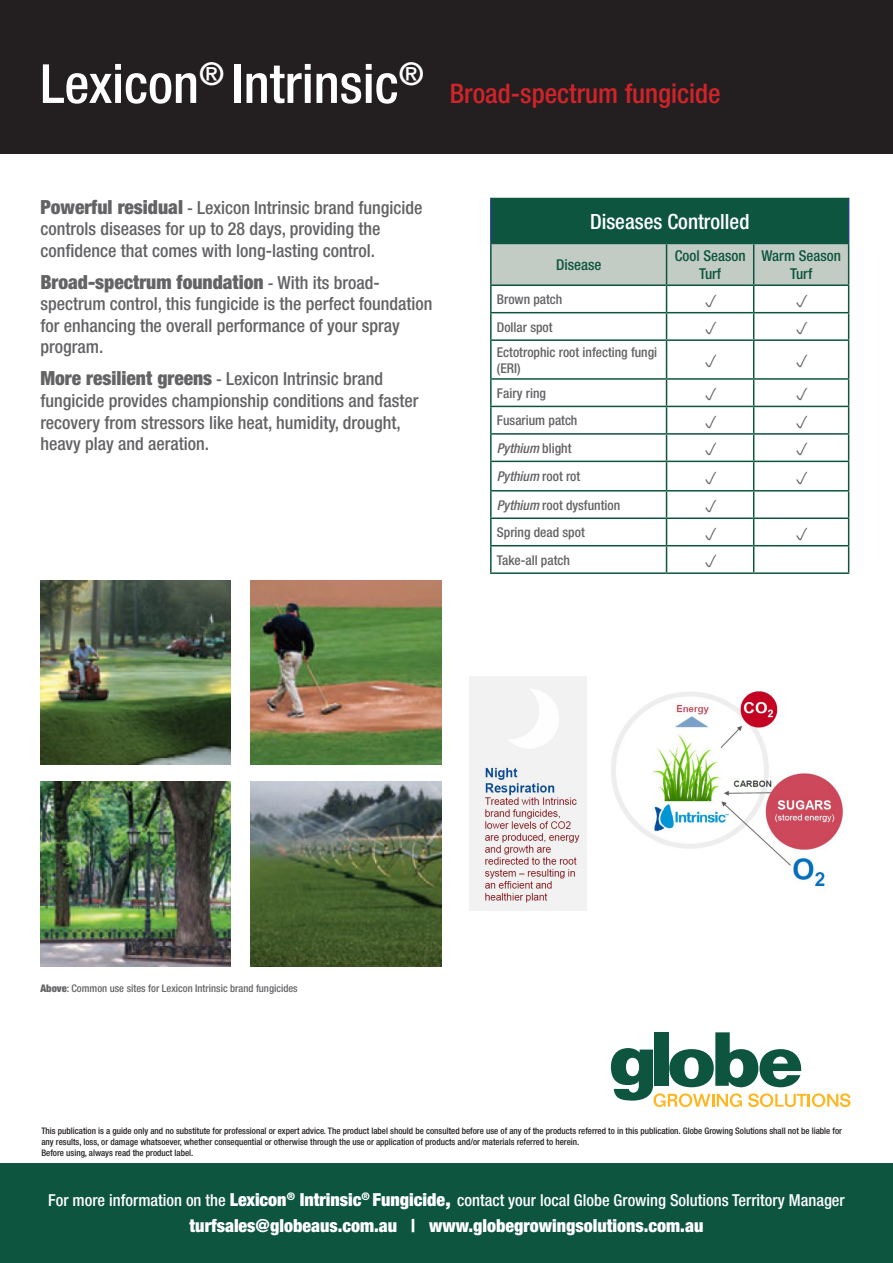
<style>
.page{position:relative;width:893px;height:1263px;background:#fff}
.page>*{position:absolute;margin:0;border:0;box-sizing:border-box;transform-origin:0 0}
.t1{font:500 condensed 27px "Helvetica Neue";color:#d1232a}
.t2{font:500 condensed 21px "Helvetica Neue";color:#fff}
.t3{font:900 condensed 19.5px "Helvetica Neue";color:#636366}
.t4{font:500 condensed 18px/21.6px "Helvetica Neue";color:#636366}
.t5{font:900 condensed 18px "Helvetica Neue";color:#fff}
.t6{font:500 condensed 16.5px "Helvetica Neue";color:#fff}
.t7{font:500 condensed 15px "Helvetica Neue";color:#0d553f}
.t8{font:500 condensed 13.5px/16.2px "Helvetica Neue";color:#636366}
.t9{font:italic 500 condensed 13.5px "Helvetica Neue";color:#636366}
.t10{font:500 condensed 10.5px "Helvetica Neue";color:#636366}
.t11{font:500 condensed 9px/10.8px "Helvetica Neue";color:#231f20}
.s1{font-size:54px;color:#fff}
.s2{font-weight:900;font-size:19.5px}
.s3{font-size:16.5px}
.s4{font-weight:500;font-size:16.5px}
.s5{font-weight:500;font-size:18px}
.s6{font-style:normal}
.s7{font-style:italic}
.s8{font-weight:900}
.s9{font-weight:900;font-size:18px}
.s10{font-weight:900;font-stretch:normal;font-size:18px}
</style>
<div class="page">
<div style="left:0;top:0;width:893px;height:153px;background:#231f20"></div>
<div style="left:0;top:1163px;width:893px;height:100px;background:#0d553f"></div>
<svg style="left:611px;top:1032px;width:239px;height:75px"></svg>
<div style="left:491px;top:198px;width:358px;height:45px;background:#0d553f"></div>
<hr style="left:490px;top:199px;width:2px;height:44px;background:#253f8e">
<hr style="left:848px;top:199px;width:1px;height:44px;background:#253f8e">
<hr style="left:490px;top:198px;width:176px;height:1px;background:#0d553f">
<hr style="left:666px;top:339px;width:88px;height:2px;background:#0d553f">
<hr style="left:754px;top:339px;width:95px;height:2px;background:#0d553f">
<hr style="left:666px;top:378px;width:88px;height:2px;background:#0d553f">
<hr style="left:754px;top:378px;width:95px;height:2px;background:#0d553f">
<hr style="left:666px;top:406px;width:88px;height:1px;background:#0d553f">
<hr style="left:754px;top:406px;width:95px;height:1px;background:#0d553f">
<hr style="left:666px;top:433px;width:88px;height:2px;background:#0d553f">
<hr style="left:754px;top:433px;width:95px;height:2px;background:#0d553f">
<hr style="left:666px;top:461px;width:88px;height:1px;background:#0d553f">
<hr style="left:754px;top:461px;width:95px;height:1px;background:#0d553f">
<hr style="left:666px;top:490px;width:88px;height:1px;background:#0d553f">
<hr style="left:754px;top:490px;width:95px;height:1px;background:#0d553f">
<hr style="left:666px;top:517px;width:88px;height:2px;background:#0d553f">
<hr style="left:754px;top:517px;width:95px;height:2px;background:#0d553f">
<hr style="left:666px;top:545px;width:88px;height:1px;background:#0d553f">
<hr style="left:754px;top:545px;width:95px;height:1px;background:#0d553f">
<hr style="left:666px;top:572px;width:88px;height:2px;background:#0d553f">
<hr style="left:754px;top:572px;width:95px;height:2px;background:#0d553f">
<hr style="left:753px;top:341px;width:1px;height:37px;background:#0d553f">
<hr style="left:848px;top:341px;width:1px;height:37px;background:#0d553f">
<svg style="left:753px;top:380px;width:1px;height:192px"></svg>
<svg style="left:848px;top:380px;width:1px;height:192px"></svg>
<hr style="left:490px;top:243px;width:176px;height:1px;background:#0d553f">
<hr style="left:490px;top:244px;width:2px;height:40px;background:#0d553f">
<hr style="left:490px;top:284px;width:176px;height:2px;background:#0d553f">
<hr style="left:490px;top:286px;width:2px;height:26px;background:#0d553f">
<hr style="left:490px;top:312px;width:176px;height:1px;background:#0d553f">
<hr style="left:490px;top:313px;width:2px;height:26px;background:#0d553f">
<hr style="left:490px;top:339px;width:176px;height:2px;background:#0d553f">
<hr style="left:490px;top:341px;width:2px;height:37px;background:#0d553f">
<hr style="left:666px;top:341px;width:1px;height:37px;background:#0d553f">
<hr style="left:490px;top:378px;width:176px;height:2px;background:#0d553f">
<hr style="left:490px;top:380px;width:2px;height:26px;background:#0d553f">
<hr style="left:490px;top:406px;width:176px;height:1px;background:#0d553f">
<hr style="left:490px;top:407px;width:2px;height:26px;background:#0d553f">
<hr style="left:490px;top:433px;width:176px;height:2px;background:#0d553f">
<hr style="left:490px;top:435px;width:2px;height:26px;background:#0d553f">
<hr style="left:490px;top:461px;width:176px;height:1px;background:#0d553f">
<hr style="left:490px;top:462px;width:2px;height:28px;background:#0d553f">
<hr style="left:490px;top:490px;width:176px;height:1px;background:#0d553f">
<hr style="left:490px;top:491px;width:2px;height:26px;background:#0d553f">
<hr style="left:490px;top:517px;width:176px;height:2px;background:#0d553f">
<hr style="left:490px;top:519px;width:2px;height:26px;background:#0d553f">
<hr style="left:490px;top:545px;width:176px;height:1px;background:#0d553f">
<hr style="left:490px;top:546px;width:2px;height:26px;background:#0d553f">
<svg style="left:666px;top:380px;width:1px;height:192px"></svg>
<hr style="left:490px;top:572px;width:176px;height:2px;background:#0d553f">
<img style="left:469px;top:676px;width:118px;height:234px">
<img style="left:611px;top:691px;width:232px;height:196px">
<img style="left:40px;top:580px;width:191px;height:185px">
<img style="left:251px;top:580px;width:190px;height:185px">
<img style="left:40px;top:782px;width:191px;height:184px">
<img style="left:251px;top:782px;width:190px;height:184px">
<svg style="left:491px;top:243px;width:358px;height:96px"></svg>
<p class="t1" style="left:40px;top:77px;width:682px"><span class="s1">Lexicon</span><sup>®</sup> <span class="s1">Intrinsic</span><sup>®</sup> Broad-spectrum fungicide</p>
<p class="t4" style="left:40px;top:196px;width:384px"><span class="s2">Powerful residual</span> <span class="s3">-</span> Lexicon Intrinsic brand fungicide controls diseases for up to 28 days, providing the confidence that comes with long-lasting control.</p>
<p class="t3" style="left:40px;top:270px;width:341px">Broad-spectrum foundation <span class="s4">-</span> <span class="s5">With its broad-</span></p>
<p class="t4" style="left:40px;top:293px;width:394px">spectrum control, this fungicide is the perfect foundation for enhancing the overall performance of your spray program.</p>
<p class="t4" style="left:40px;top:368px;width:380px"><span class="s2">More resilient greens</span> <span class="s3">-</span> Lexicon Intrinsic brand fungicide provides championship conditions and faster recovery from stressors like heat, humidity, drought, heavy play and aeration.</p>
<p class="t2" style="left:590px;top:209px;width:161px">Diseases Controlled</p>
<p class="t7" style="left:556px;top:256px;width:47px">Disease</p>
<p class="t7" style="left:675px;top:247px;width:72px">Cool Season</p>
<p class="t7" style="left:699px;top:265px;width:23px">Turf</p>
<p class="t8" style="left:497px;top:291px;width:67px">Brown patch</p>
<p class="t8" style="left:497px;top:319px;width:57px">Dollar spot</p>
<p class="t8" style="left:497px;top:344px;width:162px">Ectotrophic root infecting fungi (ERI)</p>
<p class="t8" style="left:497px;top:385px;width:51px">Fairy ring</p>
<p class="t8" style="left:497px;top:412px;width:82px">Fusarium patch</p>
<p class="t9" style="left:497px;top:440px;width:76px">Pythium <span class="s6">blight</span></p>
<p class="t9" style="left:497px;top:468px;width:85px">Pythium <span class="s6">root rot</span></p>
<p class="t8" style="left:497px;top:497px;width:125px"><span class="s7">Pythium</span> root dysfuntion</p>
<p class="t8" style="left:497px;top:524px;width:89px">Spring dead spot</p>
<p class="t8" style="left:497px;top:552px;width:75px">Take-all patch</p>
<p class="t7" style="left:761px;top:247px;width:81px">Warm Season</p>
<p class="t7" style="left:790px;top:265px;width:23px">Turf</p>
<p class="t10" style="left:40px;top:982px;width:259px"><span class="s8">Above</span>: Common use sites for Lexicon Intrinsic brand fungicides</p>
<p class="t11" style="left:41px;top:1125px;width:802px">This publication is a guide only and no substitute for professional or expert advice. The product label should be consulted before use of any of the products referred to in this publication. Globe Growing Solutions shall not be liable for any results, loss, or damage whatsoever, whether consequential or otherwise through the use or application of products and/or materials referred to herein.</p>
<p class="t11" style="left:41px;top:1147px;width:153px">Before using, always read the product label.</p>
<p class="t6" style="left:48px;top:1190px;width:798px">For more information on the <span class="s9">Lexicon</span><sup>®</sup> <span class="s9">Intrinsic</span><sup>®</sup> <span class="s9">Fungicide</span><span class="s10">,</span> contact your local Globe Growing Solutions Territory Manager</p>
<p class="t5" style="left:190px;top:1215px;width:515px">turfsales@globeaus.com.au | www.globegrowingsolutions.com.au</p>
</div>
